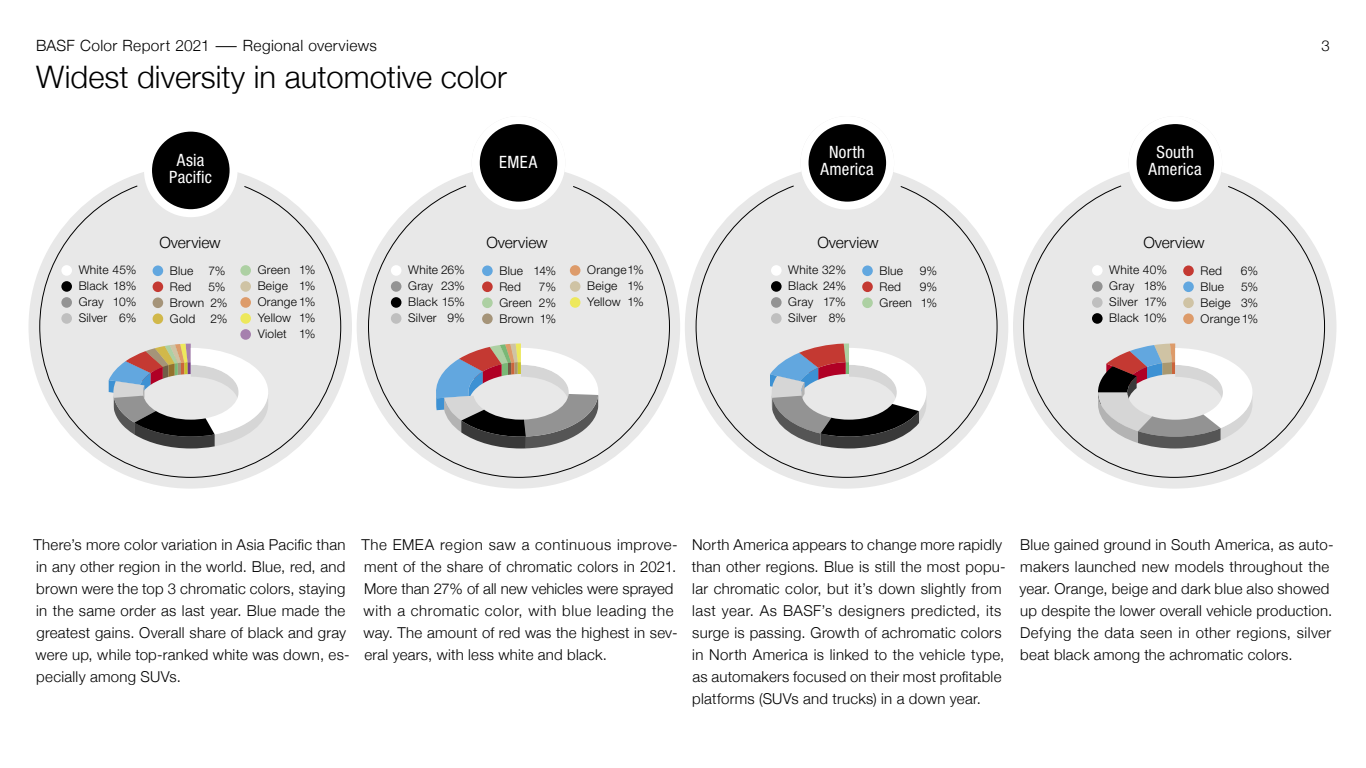
<style>
.page{position:relative;width:1366px;height:768px;background:#fff}
.page>*{position:absolute;margin:0;border:0;box-sizing:border-box;transform-origin:0 0}
.t1{font:300 31px "Helvetica Neue";color:#000}
.t2{font:condensed 17px "Helvetica Neue LT Pro";letter-spacing:.015em;color:#fff}
.Lauftext{font:300 15.5px "Helvetica Neue";letter-spacing:.015em;color:#000}
.Lauftext-2{font:300 15px/22px "Helvetica Neue";letter-spacing:.02em;color:#000}
.t3{font:300 12px/16px "Helvetica Neue LT Pro";letter-spacing:.02em;color:#000;text-align:justify}
</style>
<div class="page">
<div style="left:28px;top:165px;width:324px;height:324px;background:#e8e8e8;border-radius:50%"></div>
<svg style="left:39px;top:185px;width:302px;height:293px"></svg>
<div style="left:148px;top:128px;width:86px;height:85px;background:#000;border-radius:50%"></div>
<div style="left:144px;top:124px;width:94px;height:93px;border:8px solid #fff;border-radius:50%"></div>
<div style="left:61px;top:265px;width:11px;height:11px;background:#fff;border-radius:50%"></div>
<div style="left:61px;top:281px;width:11px;height:11px;background:#000;border-radius:50%"></div>
<div style="left:61px;top:297px;width:11px;height:11px;background:#939393;border-radius:50%"></div>
<div style="left:61px;top:313px;width:11px;height:11px;background:#bfbfbf;border-radius:50%"></div>
<div style="left:153px;top:265px;width:10px;height:11px;background:#62a7df;border-radius:50%"></div>
<div style="left:153px;top:281px;width:10px;height:11px;background:#c43932;border-radius:50%"></div>
<div style="left:153px;top:297px;width:10px;height:11px;background:#a59479;border-radius:50%"></div>
<div style="left:153px;top:313px;width:10px;height:11px;background:#d1b84a;border-radius:50%"></div>
<div style="left:240px;top:265px;width:11px;height:11px;background:#add0a3;border-radius:50%"></div>
<div style="left:240px;top:281px;width:11px;height:11px;background:#cfc3a4;border-radius:50%"></div>
<div style="left:240px;top:297px;width:11px;height:11px;background:#dd9b6a;border-radius:50%"></div>
<div style="left:240px;top:313px;width:11px;height:11px;background:#ede85c;border-radius:50%"></div>
<div style="left:240px;top:329px;width:11px;height:11px;background:#a680ae;border-radius:50%"></div>
<svg style="left:109px;top:344px;width:169px;height:105px"></svg>
<div style="left:357px;top:165px;width:323px;height:324px;background:#e8e8e8;border-radius:50%"></div>
<div style="left:476px;top:120px;width:85px;height:86px;background:#000;border-radius:50%"></div>
<div style="left:472px;top:116px;width:93px;height:94px;border:8px solid #fff;border-radius:50%"></div>
<svg style="left:368px;top:185px;width:302px;height:293px"></svg>
<div style="left:685px;top:165px;width:323px;height:324px;background:#e8e8e8;border-radius:50%"></div>
<div style="left:805px;top:120px;width:85px;height:86px;background:#000;border-radius:50%"></div>
<div style="left:801px;top:116px;width:93px;height:94px;border:8px solid #fff;border-radius:50%"></div>
<svg style="left:696px;top:185px;width:302px;height:293px"></svg>
<div style="left:1013px;top:165px;width:323px;height:324px;background:#e8e8e8;border-radius:50%"></div>
<div style="left:1133px;top:120px;width:85px;height:86px;background:#000;border-radius:50%"></div>
<div style="left:1129px;top:116px;width:93px;height:94px;border:8px solid #fff;border-radius:50%"></div>
<svg style="left:1023px;top:185px;width:302px;height:293px"></svg>
<svg style="left:1098px;top:344px;width:165px;height:105px"></svg>
<p class="Lauftext" style="left:36px;top:33px;width:342px">BASF Color Report 2021 ― Regional overviews</p>
<p class="t1" style="left:36px;top:52px;width:472px">Widest diversity in automotive color</p>
<p class="Lauftext-2" style="left:1322px;top:33px;width:10px">3</p>
<p class="t2" style="left:177px;top:150px;width:29px">Asia</p>
<p class="t2" style="left:169px;top:167px;width:44px">Pacific</p>
<p class="t2" style="left:499px;top:152px;width:40px">EMEA</p>
<p class="t2" style="left:829px;top:142px;width:38px">North</p>
<p class="t2" style="left:821px;top:159px;width:55px">America</p>
<p class="t2" style="left:1156px;top:142px;width:39px">South</p>
<p class="t2" style="left:1149px;top:159px;width:55px">America</p>
<p class="Lauftext" style="left:159px;top:230px;width:63px">Overview</p>
<p class="Lauftext" style="left:486px;top:230px;width:63px">Overview</p>
<p class="Lauftext" style="left:817px;top:230px;width:63px">Overview</p>
<p class="Lauftext" style="left:1143px;top:230px;width:63px">Overview</p>
<p class="t3" style="left:79px;top:262px;width:59px">White 45%</p>
<p class="t3" style="left:79px;top:278px;width:59px">Black 18%</p>
<p class="t3" style="left:79px;top:294px;width:59px">Gray 10%</p>
<p class="t3" style="left:79px;top:310px;width:59px">Silver 6%</p>
<p class="t3" style="left:170px;top:262px;width:57px">Blue 7%<br>Red</p>
<p class="t3" style="left:170px;top:278px;width:59px;text-align:left;text-indent:39px">5%<br>Brown 2%<br>Gold</p>
<p class="t3" style="left:210px;top:310px;width:19px">2%</p>
<p class="t3" style="left:258px;top:262px;width:59px">Green 1% Beige 1% Orange 1% Yellow 1% Violet 1%</p>
<p class="t3" style="left:408px;top:262px;width:58px">White 26%</p>
<p class="t3" style="left:408px;top:278px;width:58px">Gray 23%</p>
<p class="t3" style="left:408px;top:294px;width:58px">Black 15%</p>
<p class="t3" style="left:408px;top:310px;width:58px">Silver 9%</p>
<p class="t3" style="left:499px;top:262px;width:58px">Blue 14%<br>Red</p>
<p class="t3" style="left:499px;top:278px;width:58px;text-indent:40px">7% Green 2% Brown 1%</p>
<p class="t3" style="left:587px;top:262px;width:58px">Orange1% Beige 1% Yellow 1%</p>
<p class="t3" style="left:788px;top:262px;width:59px">White 32%</p>
<p class="t3" style="left:788px;top:278px;width:59px">Black 24%</p>
<p class="t3" style="left:788px;top:294px;width:59px">Gray 17%</p>
<p class="t3" style="left:788px;top:310px;width:59px">Silver 8%</p>
<p class="t3" style="left:880px;top:262px;width:25px">Blue</p>
<p class="t3" style="left:920px;top:262px;width:19px">9%</p>
<p class="t3" style="left:880px;top:278px;width:23px">Red</p>
<p class="t3" style="left:880px;top:278px;width:59px;text-align:right">9%<br>Green 1%</p>
<p class="t3" style="left:1109px;top:262px;width:59px">White 40%</p>
<p class="t3" style="left:1109px;top:278px;width:59px">Gray 18%</p>
<p class="t3" style="left:1109px;top:294px;width:59px">Silver 17%</p>
<p class="t3" style="left:1109px;top:310px;width:59px">Black 10%</p>
<p class="t3" style="left:1201px;top:262px;width:23px">Red</p>
<p class="t3" style="left:1241px;top:262px;width:19px">6%</p>
<p class="t3" style="left:1201px;top:278px;width:25px">Blue</p>
<p class="t3" style="left:1201px;top:278px;width:59px;text-indent:41px">5% Beige 3% Orange 1%</p>
<p class="Lauftext-2" style="left:34px;top:533px;width:318px">There’s more color variation in Asia Pacific than in any other region in the world. Blue, red, and brown were the top 3 chromatic colors, staying in the same order as last year. Blue made the greatest gains. Overall share of black and gray were up, while top-ranked white was down, es&shy;pecially among SUVs.</p>
<p class="Lauftext-2" style="left:362px;top:533px;width:318px">The EMEA region saw a continuous improve&shy;ment of the share of chromatic colors in 2021.<br>More than 27% of all new vehicles were sprayed with a chromatic color, with blue leading the way. The amount of red was the highest in sev&shy;eral years, with less white and black.</p>
<p class="Lauftext-2" style="left:692px;top:533px;width:315px">North America appears to change more rapidly than other regions. Blue is still the most popu&shy;lar chromatic color, but it’s down slightly from last year. As BASF’s designers predicted, its surge is passing. Growth of achromatic colors in North America is linked to the vehicle type, as automakers focused on their most profitable platforms (SUVs and trucks) in a down year.</p>
<p class="Lauftext-2" style="left:1019px;top:533px;width:316px">Blue gained ground in South America, as auto&shy;makers launched new models throughout the year. Orange, beige and dark blue also showed up despite the lower overall vehicle production.<br>Defying the data seen in other regions, silver beat black among the achromatic colors.</p>
</div>
